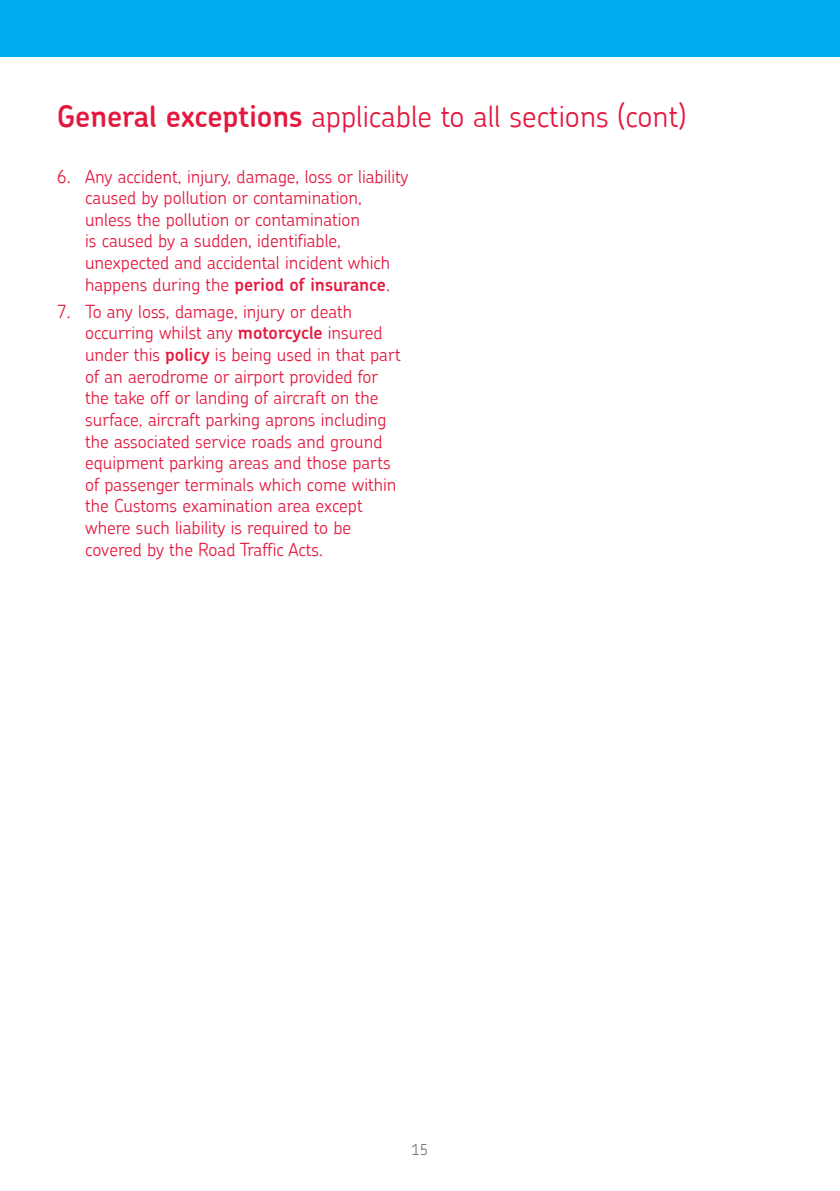
<style>
.page{position:relative;width:840px;height:1191px;background:#fff}
.page>*{position:absolute;margin:0;border:0;box-sizing:border-box;transform-origin:0 0}
.t1{font:300 30px "Chevin";color:#e4183e}
.t2{font:300 18px/21.6px "Chevin";color:#e4183e}
.t3{font:300 15px "Chevin";color:#717275}
.s1{font-weight:600}
</style>
<div class="page">
<div style="left:0;top:0;width:839px;height:57px;background:#00aeef"></div>
<p class="t1" style="left:57px;top:97px;width:630px"><span class="s1">General exceptions</span> applicable to all sections (cont)</p>
<p class="t2" style="left:85px;top:165px;width:325px;text-indent:-28px">6. Any accident, injury, damage, loss or liability caused by pollution or contamination, unless the pollution or contamination<br>is caused by a sudden, identifiable, unexpected and accidental incident which happens during the <span class="s1">period of insurance</span>.</p>
<p class="t2" style="left:85px;top:300px;width:317px;text-indent:-28px">7. To any loss, damage, injury or death occurring whilst any <span class="s1">motorcycle</span> insured under this <span class="s1">policy</span> is being used in that part of an aerodrome or airport provided for the take off or landing of aircraft on the surface, aircraft parking aprons including the associated service roads and ground equipment parking areas and those parts of passenger terminals which come within the Customs examination area except where such liability is required to be covered by the Road Traffic Acts.</p>
<p class="t3" style="left:411px;top:1140px;width:18px">15</p>
</div>
